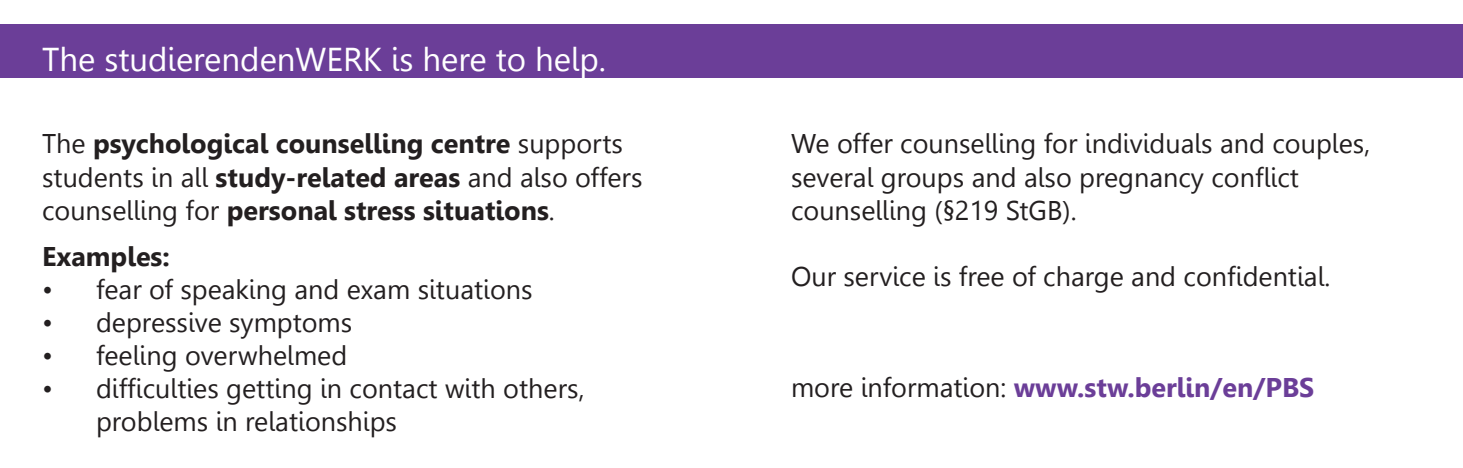
<style>
.page{position:relative;width:1463px;height:468px;background:#fff}
.page>*{position:absolute;margin:0;border:0;box-sizing:border-box;transform-origin:0 0}
.t1{font:33px "Leelawadee";color:#fff}
.t2{font:27px/33px "Leelawadee";color:#231f20}
.t3{font:700 27px/33px "Leelawadee";color:#231f20}
.t4{font:700 27px "Leelawadee";color:#6b3e98}
.s1{font-weight:400}
.s2{font-weight:400;color:#231f20}
</style>
<div class="page">
<div style="left:0;top:25px;width:1463px;height:53px;background:#6b3e98"></div>
<p class="t1" style="left:42px;top:41px;width:565px">The studierendenWERK is here to help.</p>
<p class="t3" style="left:42px;top:128px;width:602px"><span class="s1">The</span> psychological counselling centre <span class="s1">supports students in all</span> study-related areas <span class="s1">and also offers counselling for</span> personal stress situations<span class="s1">.</span></p>
<p class="t3" style="left:42px;top:240px;width:129px">Examples:</p>
<p class="t2" style="left:42px;top:273px;width:492px">• fear of speaking and exam situations</p>
<p class="t2" style="left:42px;top:306px;width:312px">• depressive symptoms</p>
<p class="t2" style="left:42px;top:339px;width:307px">• feeling overwhelmed</p>
<p class="t2" style="left:96px;top:372px;width:490px;text-indent:-54px">• difficulties getting in contact with others, problems in relationships</p>
<p class="t2" style="left:791px;top:128px;width:581px">We offer counselling for individuals and couples, several groups and also pregnancy conflict counselling (§219 StGB).</p>
<p class="t2" style="left:791px;top:260px;width:541px">Our service is free of charge and confidential.</p>
<p class="t4" style="left:791px;top:371px;width:525px"><span class="s2">more information:</span> www.stw.berlin/en/PBS</p>
</div>
